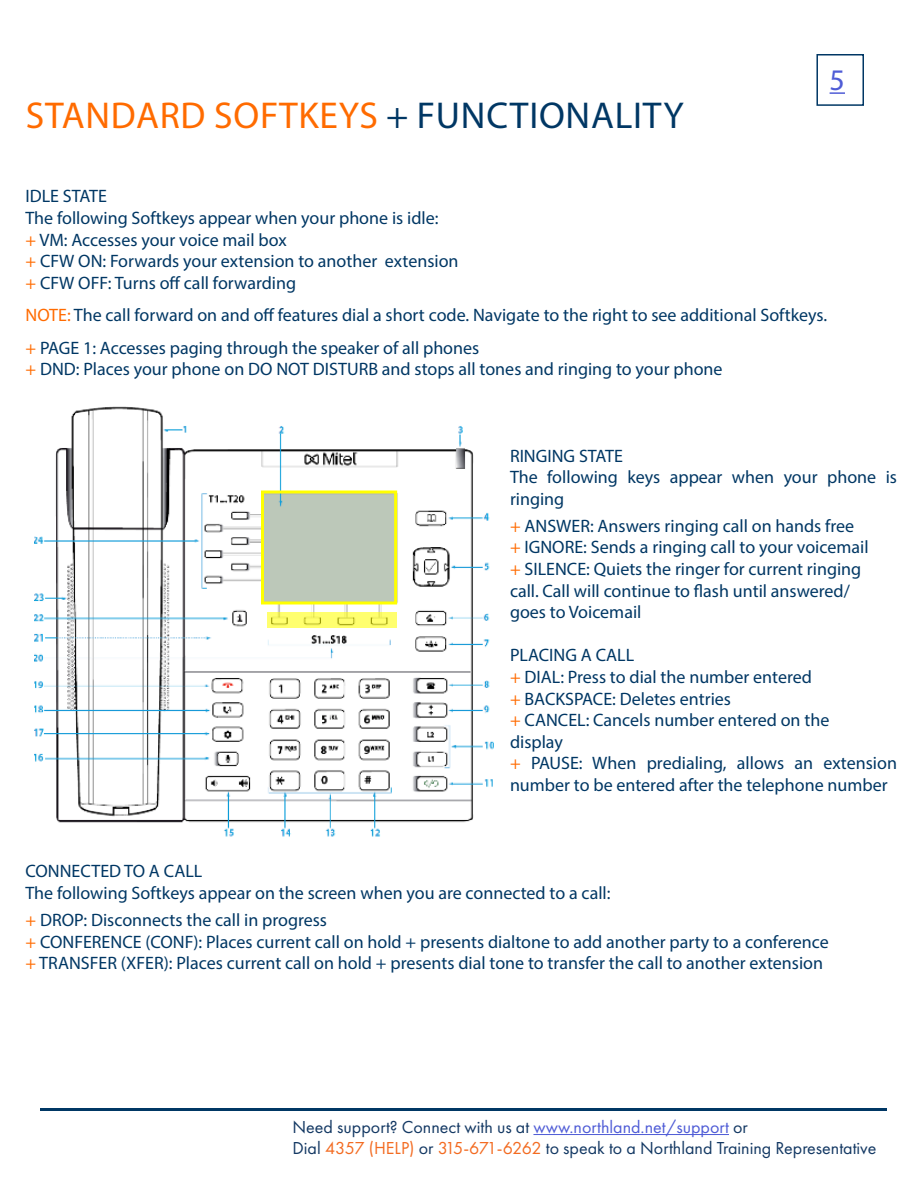
<style>
.page{position:relative;width:918px;height:1188px;background:#fff}
.page>*{position:absolute;margin:0;border:0;box-sizing:border-box;transform-origin:0 0}
.t1{font:37.5px "Myriad Pro";letter-spacing:.02em;color:#ff6b00}
.t2{font:30px "Myriad Pro";color:#4f5cd6}
.t3{font:18px/21.6px "Myriad Pro";color:#003764}
.t4{font:18px "Futura PT";color:#133863}
.s1{color:#003764}
.s2{color:#ff6b00}
.s3{color:#4f5cd6}
.s4{color:#f36b21}
</style>
<div class="page">
<div style="left:816px;top:54px;width:48px;height:52px;border:2px solid #003764"></div>
<svg style="left:830px;top:92px;width:15px;height:2px"></svg>
<img style="left:34px;top:406px;width:460px;height:431px">
<svg style="left:268px;top:612px;width:129px;height:15px;background:#f7f766"></svg>
<div style="left:261px;top:490px;width:136px;height:114px;border:3px solid #ff0"></div>
<hr style="left:40px;top:1108px;width:846px;height:3px;background:#003764">
<hr style="left:533px;top:1134px;width:196px;height:1px;background:#4f5cd6">
<p class="t1" style="left:26px;top:92px;width:659px">STANDARD SOFTKEYS <span class="s1">+ FUNCTIONALITY</span></p>
<p class="t2" style="left:830px;top:62px;width:17px">5</p>
<p class="t3" style="left:26px;top:185px;width:83px">IDLE STATE</p>
<p class="t3" style="left:26px;top:207px;width:415px">The following Softkeys appear when your phone is idle:</p>
<p class="t3" style="left:26px;top:229px;width:263px"><span class="s2">+</span> VM: Accesses your voice mail box</p>
<p class="t3" style="left:26px;top:250px;width:435px"><span class="s2">+</span> CFW ON: Forwards your extension to another extension</p>
<p class="t3" style="left:26px;top:272px;width:272px"><span class="s2">+</span> CFW OFF: Turns off call forwarding</p>
<p class="t3" style="left:26px;top:304px;width:803px"><span class="s2">NOTE:</span> The call forward on and off features dial a short code. Navigate to the right to see additional Softkeys.</p>
<p class="t3" style="left:26px;top:337px;width:455px"><span class="s2">+</span> PAGE 1: Accesses paging through the speaker of all phones</p>
<p class="t3" style="left:26px;top:358px;width:699px"><span class="s2">+</span> DND: Places your phone on DO NOT DISTURB and stops all tones and ringing to your phone</p>
<p class="t3" style="left:510px;top:445px;width:114px">RINGING STATE</p>
<p class="t3" style="left:510px;top:466px;width:389px">The following keys appear when your phone is ringing</p>
<p class="t3" style="left:510px;top:515px;width:346px"><span class="s2">+</span> ANSWER: Answers ringing call on hands free</p>
<p class="t3" style="left:510px;top:536px;width:360px"><span class="s2">+</span> IGNORE: Sends a ringing call to your voicemail</p>
<p class="t3" style="left:510px;top:558px;width:353px"><span class="s2">+</span> SILENCE: Quiets the ringer for current ringing call. Call will continue to flash until answered/ goes to Voicemail</p>
<p class="t3" style="left:510px;top:644px;width:126px">PLACING A CALL</p>
<p class="t3" style="left:510px;top:666px;width:303px"><span class="s2">+</span> DIAL: Press to dial the number entered</p>
<p class="t3" style="left:510px;top:688px;width:223px"><span class="s2">+</span> BACKSPACE: Deletes entries</p>
<p class="t3" style="left:510px;top:709px;width:321px"><span class="s2">+</span> CANCEL: Cancels number entered on the</p>
<p class="t3" style="left:510px;top:731px;width:54px">display</p>
<p class="t3" style="left:510px;top:752px;width:389px"><span class="s2">+</span> PAUSE: When predialing, allows an extension number to be entered after the telephone number</p>
<p class="t3" style="left:26px;top:860px;width:178px">CONNECTED TO A CALL</p>
<p class="t3" style="left:26px;top:882px;width:587px">The following Softkeys appear on the screen when you are connected to a call:</p>
<p class="t3" style="left:26px;top:909px;width:303px"><span class="s2">+</span> DROP: Disconnects the call in progress</p>
<p class="t3" style="left:26px;top:931px;width:805px"><span class="s2">+</span> CONFERENCE (CONF): Places current call on hold + presents dialtone to add another party to a conference</p>
<p class="t3" style="left:26px;top:952px;width:799px"><span class="s2">+</span> TRANSFER (XFER): Places current call on hold + presents dial tone to transfer the call to another extension</p>
<p class="t4" style="left:292px;top:1116px;width:457px">Need support? Connect with us at <span class="s3">www.northland.net/support</span> or</p>
<p class="t4" style="left:292px;top:1137px;width:586px">Dial <span class="s4">4357 (HELP)</span> or <span class="s4">315-671-6262</span> to speak to a Northland Training Representative</p>
</div>
